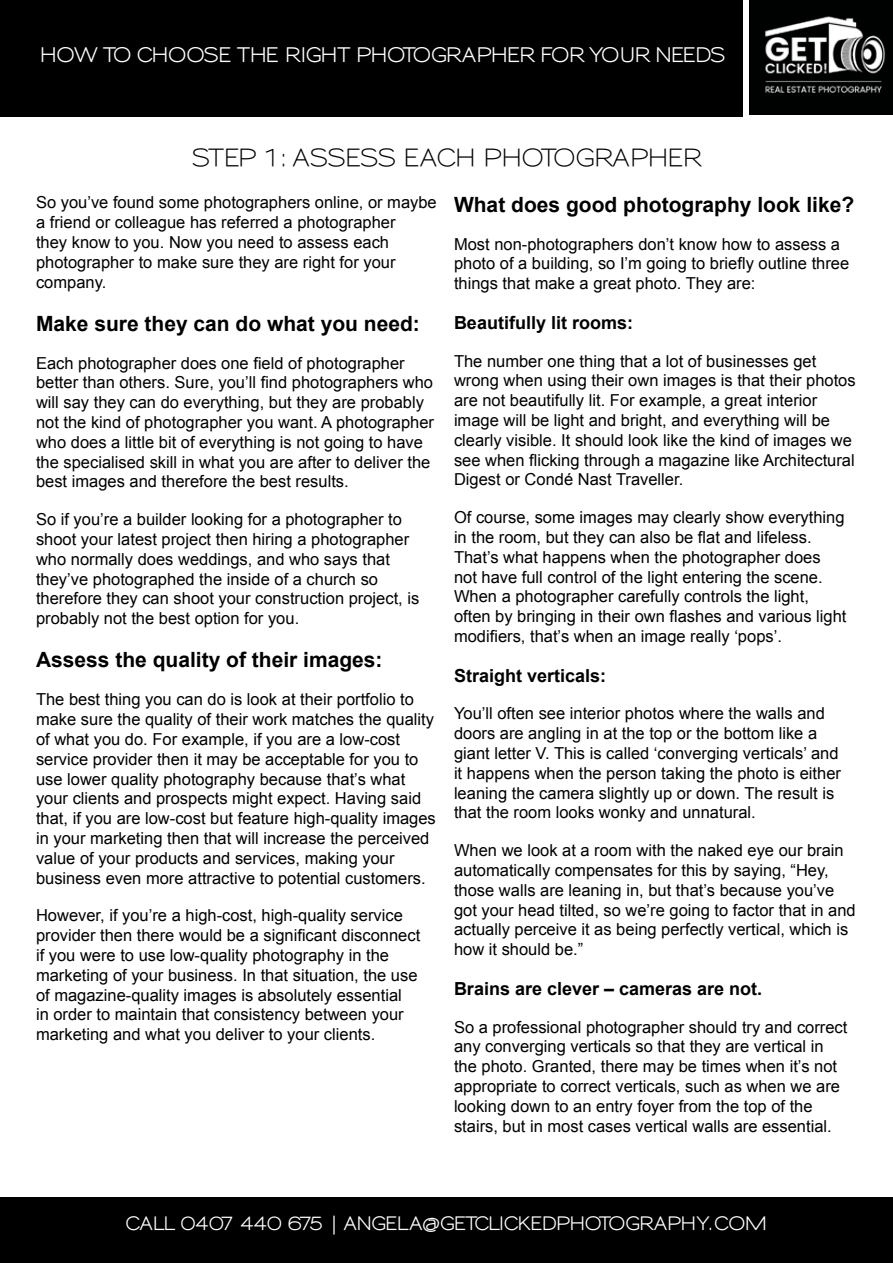
<style>
.page{position:relative;width:893px;height:1263px;background:#fff}
.page>*{position:absolute;margin:0;border:0;box-sizing:border-box;transform-origin:0 0}
.t1{font:600 24px "Sansumi";letter-spacing:-.065em;color:#000}
.t2{font:700 21px "Arial";color:#000}
.t3{font:700 19.5px "Sansumi";letter-spacing:-.065em;color:#fff}
.t4{font:700 18px "Arial";color:#000}
.t5{font:700 18px "Sansumi";letter-spacing:-.065em;color:#fff}
.t6{font:16.5px/19.8px "Arial";color:#000}
</style>
<div class="page">
<img style="left:750px;top:0;width:143px;height:115px">
<div style="left:0;top:0;width:742px;height:117px;background:#000"></div>
<div style="left:0;top:1197px;width:893px;height:66px;background:#000"></div>
<p class="t3" style="left:40px;top:44px;width:687px">HOW TO CHOOSE THE RIGHT PHOTOGRAPHER FOR YOUR NEEDS</p>
<h1 class="t1" style="left:191px;top:146px;width:511px">STEP 1: ASSESS EACH PHOTOGRAPHER</h1>
<p class="t6" style="left:36px;top:193px;width:402px">So you’ve found some photographers online, or maybe a friend or colleague has referred a photographer<br>they know to you. Now you need to assess each photographer to make sure they are right for your company.</p>
<p class="t2" style="left:36px;top:309px;width:385px">Make sure they can do what you need:</p>
<p class="t6" style="left:36px;top:353px;width:400px">Each photographer does one field of photographer better than others. Sure, you’ll find photographers who will say they can do everything, but they are probably not the kind of photographer you want. A photographer who does a little bit of everything is not going to have the specialised skill in what you are after to deliver the best images and therefore the best results.</p>
<p class="t6" style="left:36px;top:510px;width:385px">So if you’re a builder looking for a photographer to shoot your latest project then hiring a photographer who normally does weddings, and who says that they’ve photographed the inside of a church so therefore they can shoot your construction project, is probably not the best option for you.</p>
<p class="t2" style="left:36px;top:646px;width:348px">Assess the quality of their images:</p>
<p class="t6" style="left:36px;top:690px;width:401px">The best thing you can do is look at their portfolio to make sure the quality of their work matches the quality of what you do. For example, if you are a low-cost service provider then it may be acceptable for you to use lower quality photography because that’s what your clients and prospects might expect. Having said that, if you are low-cost but feature high-quality images in your marketing then that will increase the perceived value of your products and services, making your business even more attractive to potential customers.</p>
<p class="t6" style="left:36px;top:906px;width:386px">However, if you’re a high-cost, high-quality service provider then there would be a significant disconnect if you were to use low-quality photography in the marketing of your business. In that situation, the use of magazine-quality images is absolutely essential<br>in order to maintain that consistency between your marketing and what you deliver to your clients.</p>
<p class="t2" style="left:454px;top:190px;width:402px">What does good photography look like?</p>
<p class="t6" style="left:454px;top:234px;width:397px">Most non-photographers don’t know how to assess a photo of a building, so I’m going to briefly outline three things that make a great photo. They are:</p>
<p class="t4" style="left:454px;top:310px;width:181px">Beautifully lit rooms:</p>
<p class="t6" style="left:454px;top:351px;width:403px">The number one thing that a lot of businesses get wrong when using their own images is that their photos are not beautifully lit. For example, a great interior image will be light and bright, and everything will be clearly visible. It should look like the kind of images we see when flicking through a magazine like Architectural Digest or Condé Nast Traveller.</p>
<p class="t6" style="left:454px;top:508px;width:394px">Of course, some images may clearly show everything in the room, but they can also be flat and lifeless.<br>That’s what happens when the photographer does not have full control of the light entering the scene.<br>When a photographer carefully controls the light, often by bringing in their own flashes and various light modifiers, that’s when an image really ‘pops’.</p>
<p class="t4" style="left:454px;top:663px;width:154px">Straight verticals:</p>
<p class="t6" style="left:454px;top:704px;width:389px">You’ll often see interior photos where the walls and doors are angling in at the top or the bottom like a giant letter V. This is called ‘converging verticals’ and it happens when the person taking the photo is either leaning the camera slightly up or down. The result is that the room looks wonky and unnatural.</p>
<p class="t6" style="left:454px;top:841px;width:403px">When we look at a room with the naked eye our brain automatically compensates for this by saying, “Hey, those walls are leaning in, but that’s because you’ve got your head tilted, so we’re going to factor that in and actually perceive it as being perfectly vertical, which is how it should be.”</p>
<p class="t4" style="left:454px;top:976px;width:310px">Brains are clever – cameras are not.</p>
<p class="t6" style="left:454px;top:1017px;width:395px">So a professional photographer should try and correct any converging verticals so that they are vertical in the photo. Granted, there may be times when it’s not appropriate to correct verticals, such as when we are looking down to an entry foyer from the top of the stairs, but in most cases vertical walls are essential.</p>
<p class="t5" style="left:125px;top:1214px;width:643px">CALL 0407 440 675 | ANGELA@GETCLICKEDPHOTOGRAPHY.COM</p>
</div>
